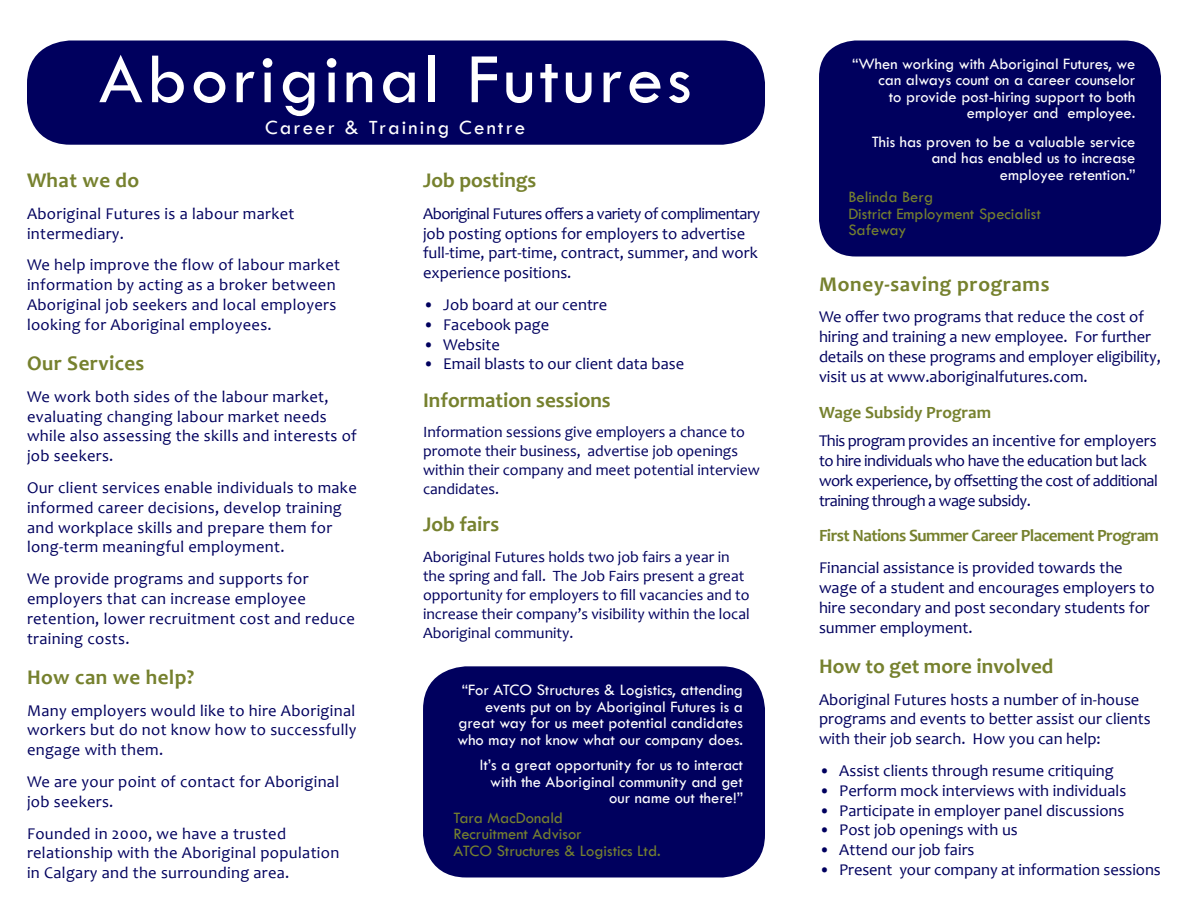
<style>
.page{position:relative;width:1188px;height:918px;background:#fff}
.page>*{position:absolute;margin:0;border:0;box-sizing:border-box;transform-origin:0 0}
.t1{font:73.5px "Tw Cen";letter-spacing:.05em;color:#fff}
.t2{font:700 21px "Candara";color:#76812e}
.t3{font:700 21px "Candara";letter-spacing:.02em;color:#76812e}
.t4{font:21px "Tw Cen";letter-spacing:.1em;color:#fff}
.t5{font:700 21px "Candara";letter-spacing:.03em;color:#76812e}
.t6{font:700 17.25px "Candara";letter-spacing:-.03em;color:#76812e}
.t7{font:700 17.25px "Candara";color:#76812e}
.t8{font:16.5px/19.8px "Candara";color:#00005e}
.t9{font:16.5px/19.8px "Candara";letter-spacing:.02em;color:#00005e}
.t10{font:16.5px/16.5px "Tw Cen";color:#fff;text-align:right}
.t11{font:16.5px/19.8px "Candara";letter-spacing:-.03em;color:#00005e}
.t12{font:16.5px "Tw Cen";color:#76812e}
.t13{font:15.75px/18.9px "Candara";color:#00005e}
</style>
<div class="page">
<div style="left:423px;top:666px;width:342px;height:212px;background:#00005e;border-radius:43px"></div>
<div style="left:27px;top:40px;width:738px;height:105px;background:#00005e;border-radius:43px"></div>
<div style="left:819px;top:40px;width:342px;height:216px;background:#00005e;border-radius:37px"></div>
<p class="t1" style="left:99px;top:35px;width:594px">Aboriginal Futures</p>
<p class="t4" style="left:265px;top:114px;width:262px">Career &amp; Training Centre</p>
<p class="t2" style="left:27px;top:167px;width:114px">What we do</p>
<p class="t9" style="left:27px;top:203px;width:269px">Aboriginal Futures is a labour market intermediary.</p>
<p class="t9" style="left:27px;top:255px;width:315px">We help improve the flow of labour market information by acting as a broker between</p>
<p class="t9" style="left:27px;top:295px;width:311px">Aboriginal job seekers and local employers looking for Aboriginal employees.</p>
<p class="t3" style="left:27px;top:350px;width:119px">Our Services</p>
<p class="t9" style="left:27px;top:386px;width:331px">We work both sides of the labour market, evaluating changing labour market needs while also assessing the skills and interests of job seekers.</p>
<p class="t9" style="left:27px;top:478px;width:331px">Our client services enable individuals to make informed career decisions, develop training and workplace skills and prepare them for long-term meaningful employment.</p>
<p class="t9" style="left:27px;top:569px;width:330px">We provide programs and supports for employers that can increase employee retention, lower recruitment cost and reduce training costs.</p>
<p class="t3" style="left:27px;top:664px;width:169px">How can we help?</p>
<p class="t8" style="left:27px;top:700px;width:331px;text-align:justify">Many employers would like to hire Aboriginal workers but do not know how to successfully engage with them.</p>
<p class="t9" style="left:27px;top:772px;width:314px">We are your point of contact for Aboriginal job seekers.</p>
<p class="t9" style="left:27px;top:823px;width:314px">Founded in 2000, we have a trusted relationship with the Aboriginal population in Calgary and the surrounding area.</p>
<p class="t2" style="left:423px;top:167px;width:115px">Job postings</p>
<p class="t8" style="left:423px;top:203px;width:339px">Aboriginal Futures offers a variety of complimentary job posting options for employers to advertise full-time, part-time, contract, summer, and work experience positions.</p>
<p class="t8" style="left:423px;top:295px;width:186px">• Job board at our centre</p>
<p class="t8" style="left:423px;top:314px;width:128px">• Facebook page</p>
<p class="t8" style="left:423px;top:334px;width:78px">• Website</p>
<p class="t8" style="left:423px;top:354px;width:263px">• Email blasts to our client data base</p>
<p class="t2" style="left:423px;top:387px;width:189px">Information sessions</p>
<p class="t13" style="left:423px;top:423px;width:338px">Information sessions give employers a chance to promote their business, advertise job openings within their company and meet potential interview candidates.</p>
<p class="t2" style="left:423px;top:511px;width:78px">Job fairs</p>
<p class="t13" style="left:423px;top:548px;width:328px">Aboriginal Futures holds two job fairs a year in the spring and fall. The Job Fairs present a great opportunity for employers to fill vacancies and to increase their company’s visibility within the local Aboriginal community.</p>
<p class="t10" style="left:457px;top:682px;width:287px">“For ATCO Structures &amp; Logistics, attending events put on by Aboriginal Futures is a great way for us meet potential candidates who may not know what our company does.</p>
<p class="t10" style="left:480px;top:757px;width:265px">It’s a great opportunity for us to interact with the Aboriginal community and get our name out there!”</p>
<p class="t12" style="left:454px;top:808px;width:111px">Tara MacDonald</p>
<p class="t12" style="left:454px;top:824px;width:130px">Recruitment Advisor</p>
<p class="t12" style="left:454px;top:841px;width:209px">ATCO Structures &amp; Logistics Ltd.</p>
<p class="t10" style="left:852px;top:55px;width:285px">“When working with Aboriginal Futures, we can always count on a career counselor<br>to provide post-hiring support to both employer and employee.</p>
<p class="t10" style="left:872px;top:133px;width:265px">This has proven to be a valuable service and has enabled us to increase employee retention.”</p>
<p class="t12" style="left:848px;top:187px;width:86px">Belinda Berg</p>
<p class="t12" style="left:848px;top:203px;width:194px">District Employment Specialist</p>
<p class="t12" style="left:848px;top:220px;width:60px">Safeway</p>
<p class="t5" style="left:819px;top:271px;width:232px">Money-saving programs</p>
<p class="t8" style="left:819px;top:307px;width:343px">We offer two programs that reduce the cost of hiring and training a new employee. For further details on these programs and employer eligibility, visit us at www.aboriginalfutures.com.</p>
<p class="t7" style="left:819px;top:401px;width:174px">Wage Subsidy Program</p>
<p class="t11" style="left:819px;top:431px;width:340px">This program provides an incentive for employers to hire individuals who have the education but lack work experience, by offsetting the cost of additional training through a wage subsidy.</p>
<p class="t6" style="left:819px;top:525px;width:341px">First Nations Summer Career Placement Program</p>
<p class="t8" style="left:819px;top:558px;width:337px">Financial assistance is provided towards the wage of a student and encourages employers to hire secondary and post secondary students for summer employment.</p>
<p class="t2" style="left:819px;top:653px;width:236px">How to get more involved</p>
<p class="t8" style="left:819px;top:689px;width:333px">Aboriginal Futures hosts a number of in-house programs and events to better assist our clients with their job search. How you can help:</p>
<p class="t8" style="left:819px;top:761px;width:296px">• Assist clients through resume critiquing</p>
<p class="t8" style="left:819px;top:780px;width:309px">• Perform mock interviews with individuals</p>
<p class="t8" style="left:819px;top:800px;width:307px">• Participate in employer panel discussions</p>
<p class="t8" style="left:819px;top:820px;width:200px">• Post job openings with us</p>
<p class="t8" style="left:819px;top:840px;width:157px">• Attend our job fairs</p>
<p class="t8" style="left:819px;top:860px;width:343px">• Present your company at information sessions</p>
</div>
